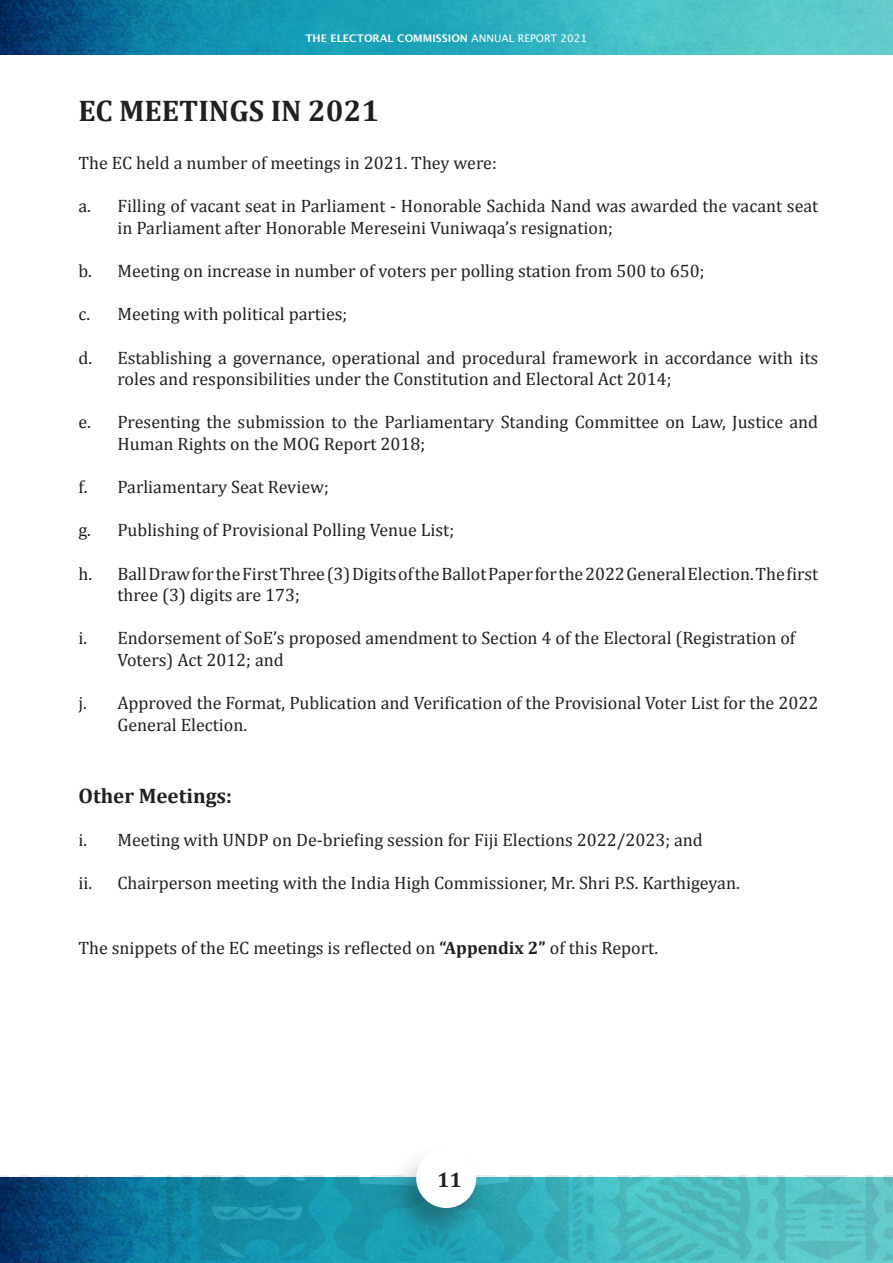
<style>
.page{position:relative;width:893px;height:1263px;background:#fff}
.page>*{position:absolute;margin:0;border:0;box-sizing:border-box;transform-origin:0 0}
.t1{font:700 30px "Cambria";color:#231f20}
.t2{font:700 21px "Cambria";color:#231f20}
.t3{font:18px/21.6px "Cambria";color:#231f20}
.t4{font:700 10.5px "Lucida Grande";color:#fff}
.s1{font-weight:400}
.s2{font-weight:700}
</style>
<div class="page">
<img style="left:0;top:0;width:893px;height:54px">
<img style="left:0;top:1178px;width:893px;height:85px">
<svg style="left:606px;top:1176px;width:287px;height:85px"></svg>
<svg style="left:72px;top:1176px;width:19px;height:74px"></svg>
<svg style="left:0;top:1176px;width:65px;height:85px"></svg>
<svg style="left:106px;top:1176px;width:492px;height:85px"></svg>
<div style="left:385px;top:1144px;width:105px;height:106px;background:#231f20;opacity:.38"></div>
<div style="left:416px;top:1148px;width:60px;height:60px;background:#fff;border-radius:50%"></div>
<p class="t4" style="left:305px;top:30px;width:283px">THE ELECTORAL COMMISSION <span class="s1">ANNUAL REPORT 2021</span></p>
<p class="t1" style="left:78px;top:90px;width:302px">EC MEETINGS IN 2021</p>
<p class="t3" style="left:78px;top:152px;width:420px">The EC held a number of meetings in 2021. They were:</p>
<p class="t3" style="left:117px;top:196px;width:702px;text-indent:-39px">a. Filling of vacant seat in Parliament - Honorable Sachida Nand was awarded the vacant seat in Parliament after Honorable Mereseini Vuniwaqa’s resignation;</p>
<p class="t3" style="left:78px;top:260px;width:627px">b. Meeting on increase in number of voters per polling station from 500 to 650;</p>
<p class="t3" style="left:78px;top:304px;width:270px">c. Meeting with political parties;</p>
<p class="t3" style="left:117px;top:347px;width:702px;text-indent:-39px">d. Establishing a governance, operational and procedural framework in accordance with its roles and responsibilities under the Constitution and Electoral Act 2014;</p>
<p class="t3" style="left:117px;top:412px;width:702px;text-indent:-39px">e. Presenting the submission to the Parliamentary Standing Committee on Law, Justice and<br>Human Rights on the MOG Report 2018;</p>
<p class="t3" style="left:78px;top:476px;width:252px">f. Parliamentary Seat Review;</p>
<p class="t3" style="left:78px;top:520px;width:377px">g. Publishing of Provisional Polling Venue List;</p>
<p class="t3" style="left:117px;top:563px;width:702px;text-indent:-39px">h. Ball Draw for the First Three (3) Digits of the Ballot Paper for the 2022 General Election. The first three (3) digits are 173;</p>
<p class="t3" style="left:117px;top:628px;width:679px;text-indent:-39px">i. Endorsement of SoE’s proposed amendment to Section 4 of the Electoral (Registration of<br>Voters) Act 2012; and</p>
<p class="t3" style="left:117px;top:692px;width:702px;text-indent:-39px">j. Approved the Format, Publication and Verification of the Provisional Voter List for the 2022<br>General Election.</p>
<p class="t2" style="left:78px;top:781px;width:155px">Other Meetings:</p>
<p class="t3" style="left:78px;top:829px;width:626px">i. Meeting with UNDP on De-briefing session for Fiji Elections 2022/2023; and</p>
<p class="t3" style="left:78px;top:872px;width:663px">ii. Chairperson meeting with the India High Commissioner, Mr. Shri P.S. Karthigeyan.</p>
<p class="t3" style="left:78px;top:937px;width:581px">The snippets of the EC meetings is reflected on <span class="s2">“Appendix 2”</span> of this Report.</p>
<p class="t2" style="left:437px;top:1165px;width:26px">11</p>
</div>
